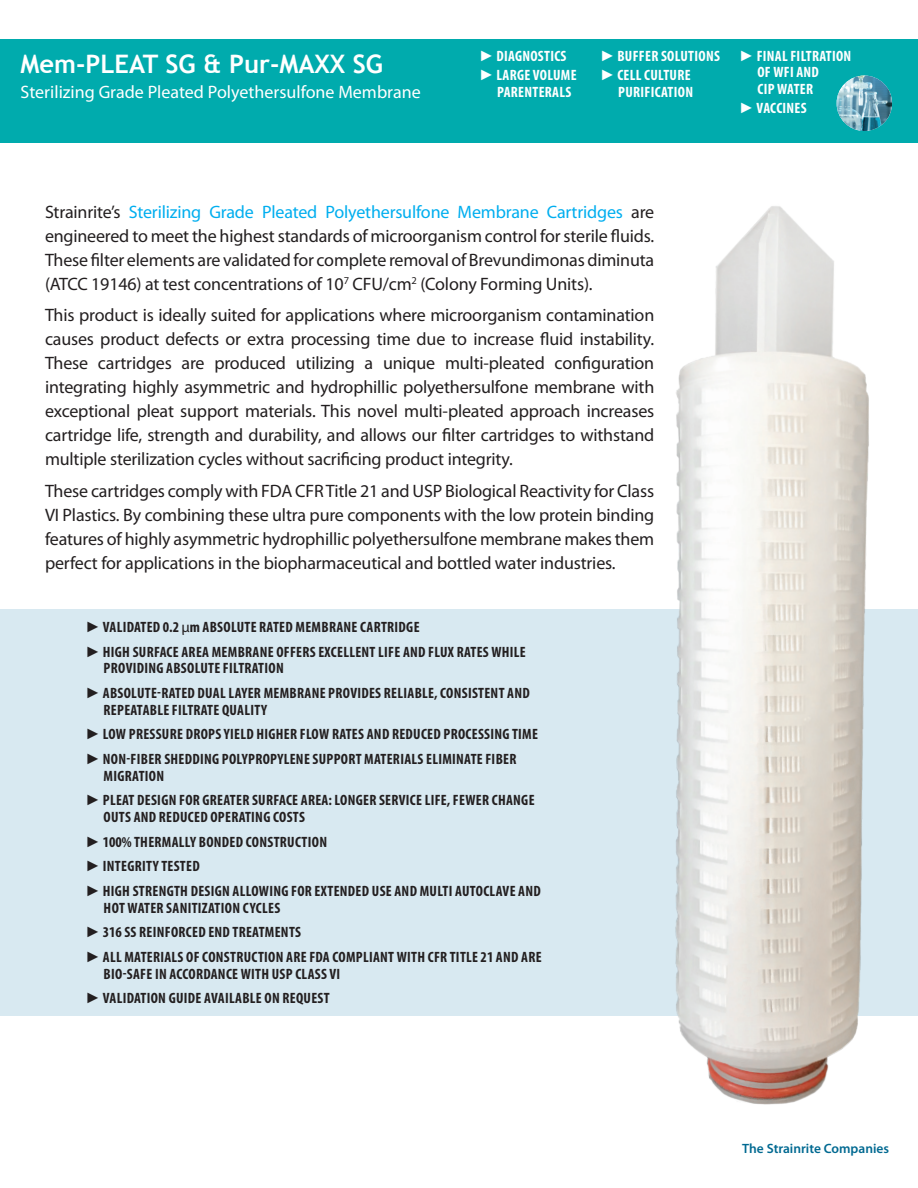
<style>
.page{position:relative;width:918px;height:1188px;background:#fff}
.page>*{position:absolute;margin:0;border:0;box-sizing:border-box;transform-origin:0 0}
.product_sub_head{font:700 25.5px "Trebuchet MS";color:#fff}
.body_text{font:18px/24px "Myriad Pro";letter-spacing:-.01em;color:#231f20;text-align:justify}
.body_text-2{font:18px "Myriad Pro";color:#fff}
.body_text-3{font:700 condensed 15px/16.5px "Myriad Pro";letter-spacing:.02em;color:#231f20}
.body_text-4{font:700 condensed 15px/16.5px "Myriad Pro";letter-spacing:.02em;color:#fff}
.t1{font:600 13.5px "Myriad Pro";color:#006991}
.s1{font-family:"Book Antiqua";font-style:italic;font-stretch:normal}
.s2{color:#00aeef}
.s3{font-weight:400;font-stretch:normal}
</style>
<div class="page">
<div style="left:0;top:39px;width:918px;height:103px;background:#00abad"></div>
<div style="left:0;top:609px;width:918px;height:406px;background:#d8e9f1"></div>
<img style="left:634px;top:206px;width:269px;height:899px">
<img style="left:837px;top:76px;width:55px;height:55px;border-radius:28px">
<p class="product_sub_head" style="left:21px;top:48px;width:364px">Mem-PLEAT SG &amp; Pur-MAXX SG</p>
<p class="body_text-2" style="left:21px;top:81px;width:402px">Sterilizing Grade Pleated Polyethersulfone Membrane</p>
<p class="body_text-4" style="left:479px;top:47px;width:89px"><span class="s1">►</span> DIAGNOSTICS</p>
<p class="body_text-4" style="left:497px;top:67px;width:81px;text-indent:-18px"><span class="s1">►</span> LARGE VOLUME<br>PARENTERALS</p>
<p class="body_text-4" style="left:600px;top:47px;width:121px"><span class="s1">►</span> BUFFER SOLUTIONS</p>
<p class="body_text-4" style="left:600px;top:67px;width:95px;text-align:right"><span class="s1">►</span> CELL CULTURE<br>PURIFICATION</p>
<p class="body_text-4" style="left:757px;top:47px;width:95px;text-indent:-18px"><span class="s1">►</span> FINAL FILTRATION<br>OF WFI AND<br>CIP WATER</p>
<p class="body_text-4" style="left:739px;top:100px;width:69px"><span class="s1">►</span> VACCINES</p>
<p class="body_text" style="left:45px;top:199px;width:611px">Strainrite’s <span class="s2">Sterilizing Grade Pleated Polyethersulfone Membrane Cartridges</span> are engineered to meet the highest standards of microorganism control for sterile fluids.<br>These filter elements are validated for complete removal of Brevundimonas diminuta (ATCC 19146) at test concentrations of 10<sup>7</sup> CFU/cm<sup>2</sup> (Colony Forming Units).</p>
<p class="body_text" style="left:45px;top:303px;width:611px">This product is ideally suited for applications where microorganism contamination causes product defects or extra processing time due to increase fluid instability.<br>These cartridges are produced utilizing a unique multi-pleated configuration integrating highly asymmetric and hydrophillic polyethersulfone membrane with exceptional pleat support materials. This novel multi-pleated approach increases cartridge life, strength and durability, and allows our filter cartridges to withstand multiple sterilization cycles without sacrificing product integrity.</p>
<p class="body_text" style="left:45px;top:478px;width:611px">These cartridges comply with FDA CFR Title 21 and USP Biological Reactivity for Class VI Plastics. By combining these ultra pure components with the low protein binding features of highly asymmetric hydrophillic polyethersulfone membrane makes them perfect for applications in the biopharmaceutical and bottled water industries.</p>
<p class="body_text-3" style="left:86px;top:618px;width:336px"><span class="s1">►</span> VALIDATED 0.2 <span class="s3">µ</span>m ABSOLUTE RATED MEMBRANE CARTRIDGE</p>
<p class="body_text-3" style="left:104px;top:643px;width:424px;text-indent:-18px"><span class="s1">►</span> HIGH SURFACE AREA MEMBRANE OFFERS EXCELLENT LIFE AND FLUX RATES WHILE<br>PROVIDING ABSOLUTE FILTRATION</p>
<p class="body_text-3" style="left:104px;top:684px;width:428px;text-indent:-18px"><span class="s1">►</span> ABSOLUTE-RATED DUAL LAYER MEMBRANE PROVIDES RELIABLE, CONSISTENT AND<br>REPEATABLE FILTRATE QUALITY</p>
<p class="body_text-3" style="left:86px;top:726px;width:454px"><span class="s1">►</span> LOW PRESSURE DROPS YIELD HIGHER FLOW RATES AND REDUCED PROCESSING TIME</p>
<p class="body_text-3" style="left:104px;top:750px;width:414px;text-indent:-18px"><span class="s1">►</span> NON-FIBER SHEDDING POLYPROPYLENE SUPPORT MATERIALS ELIMINATE FIBER<br>MIGRATION</p>
<p class="body_text-3" style="left:104px;top:792px;width:432px;text-indent:-18px"><span class="s1">►</span> PLEAT DESIGN FOR GREATER SURFACE AREA: LONGER SERVICE LIFE, FEWER CHANGE<br>OUTS AND REDUCED OPERATING COSTS</p>
<p class="body_text-3" style="left:86px;top:833px;width:243px"><span class="s1">►</span> 100% THERMALLY BONDED CONSTRUCTION</p>
<p class="body_text-3" style="left:86px;top:858px;width:116px"><span class="s1">►</span> INTEGRITY TESTED</p>
<p class="body_text-3" style="left:104px;top:882px;width:439px;text-indent:-18px"><span class="s1">►</span> HIGH STRENGTH DESIGN ALLOWING FOR EXTENDED USE AND MULTI AUTOCLAVE AND<br>HOT WATER SANITIZATION CYCLES</p>
<p class="body_text-3" style="left:86px;top:924px;width:217px"><span class="s1">►</span> 316 SS REINFORCED END TREATMENTS</p>
<p class="body_text-3" style="left:104px;top:948px;width:440px;text-indent:-18px"><span class="s1">►</span> ALL MATERIALS OF CONSTRUCTION ARE FDA COMPLIANT WITH CFR TITLE 21 AND ARE<br>BIO-SAFE IN ACCORDANCE WITH USP CLASS VI</p>
<p class="body_text-3" style="left:86px;top:990px;width:246px"><span class="s1">►</span> VALIDATION GUIDE AVAILABLE ON REQUEST</p>
<p class="t1" style="left:742px;top:1140px;width:148px">The Strainrite Companies</p>
</div>
